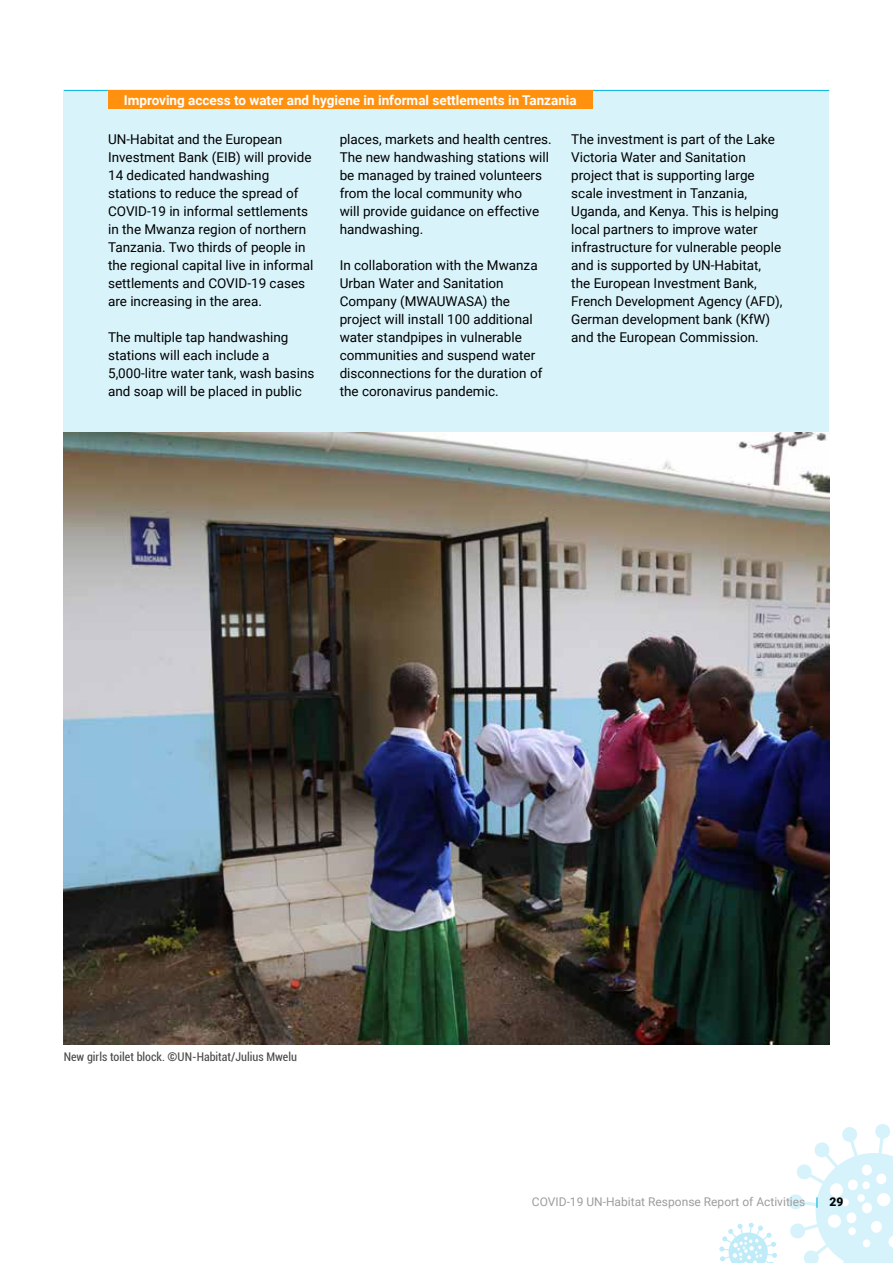
<style>
.page{position:relative;width:893px;height:1263px;background:#fff}
.page>*{position:absolute;margin:0;border:0;box-sizing:border-box;transform-origin:0 0}
.t1{font:13.5px/18px "Roboto";color:#000}
.t2{font:700 13.5px "Roboto";color:#fff}
.t3{font:12px "Roboto";color:#9d9d9c}
.t4{font:condensed 12px "Roboto";color:#4a4a49}
.s1{font-family:"Univers LT Std";font-weight:700}
.s2{font-stretch:condensed;color:#00b2e3}
.s3{font-weight:900;color:#000}
</style>
<div class="page">
<svg style="left:788px;top:1124px;width:105px;height:139px"></svg>
<svg style="left:719px;top:1223px;width:58px;height:40px"></svg>
<div style="left:64px;top:90px;width:765px;height:451px;background:#d9f3fb"></div>
<hr style="left:64px;top:90px;width:765px;height:1px;background:#00b2e3">
<div style="left:108px;top:90px;width:484px;height:19px;background:#ff910f"></div>
<img style="left:64px;top:432px;width:765px;height:612px">
<p class="t2" style="left:124px;top:90px;width:454px">Improving access to water and hygiene in informal settlements in Tanzania</p>
<p class="t1" style="left:108px;top:130px;width:207px">UN-Habitat and the European<br>Investment Bank (EIB) will provide<br>14 dedicated handwashing stations to reduce the spread of<br>COVID-19 in informal settlements in the Mwanza region of northern<br>Tanzania. Two thirds of people in the regional capital live in informal settlements and COVID-19 cases are increasing in the area.</p>
<p class="t1" style="left:108px;top:328px;width:208px">The multiple tap handwashing stations will each include a<br>5,000-litre water tank, wash basins and soap will be placed in public</p>
<p class="t1" style="left:571px;top:130px;width:213px">The investment is part of the Lake<br>Victoria Water and Sanitation project that is supporting large scale investment in Tanzania,<br>Uganda, and Kenya. This is helping local partners to improve water infrastructure for vulnerable people and is supported by UN-Habitat, the European Investment Bank,<br>French Development Agency (AFD),<br>German development bank (KfW) and the European Commission.</p>
<p class="t1" style="left:340px;top:130px;width:214px">places, markets and health centres.<br>The new handwashing stations will be managed by trained volunteers from the local community who<br>will provide guidance on effective handwashing.</p>
<p class="t1" style="left:340px;top:256px;width:204px">In collaboration with the Mwanza<br>Urban Water and Sanitation<br>Company (MWAUWASA) the project will install 100 additional water standpipes in vulnerable communities and suspend water disconnections for the duration of the coronavirus pandemic.</p>
<p class="t4" style="left:64px;top:1048px;width:235px">New girls toilet block. <span class="s1">©</span>UN-Habitat/Julius Mwelu</p>
<p class="t3" style="left:532px;top:1193px;width:313px">COVID-19 UN-Habitat Response Report of Activities <span class="s2">|</span> <span class="s3">29</span></p>
</div>
